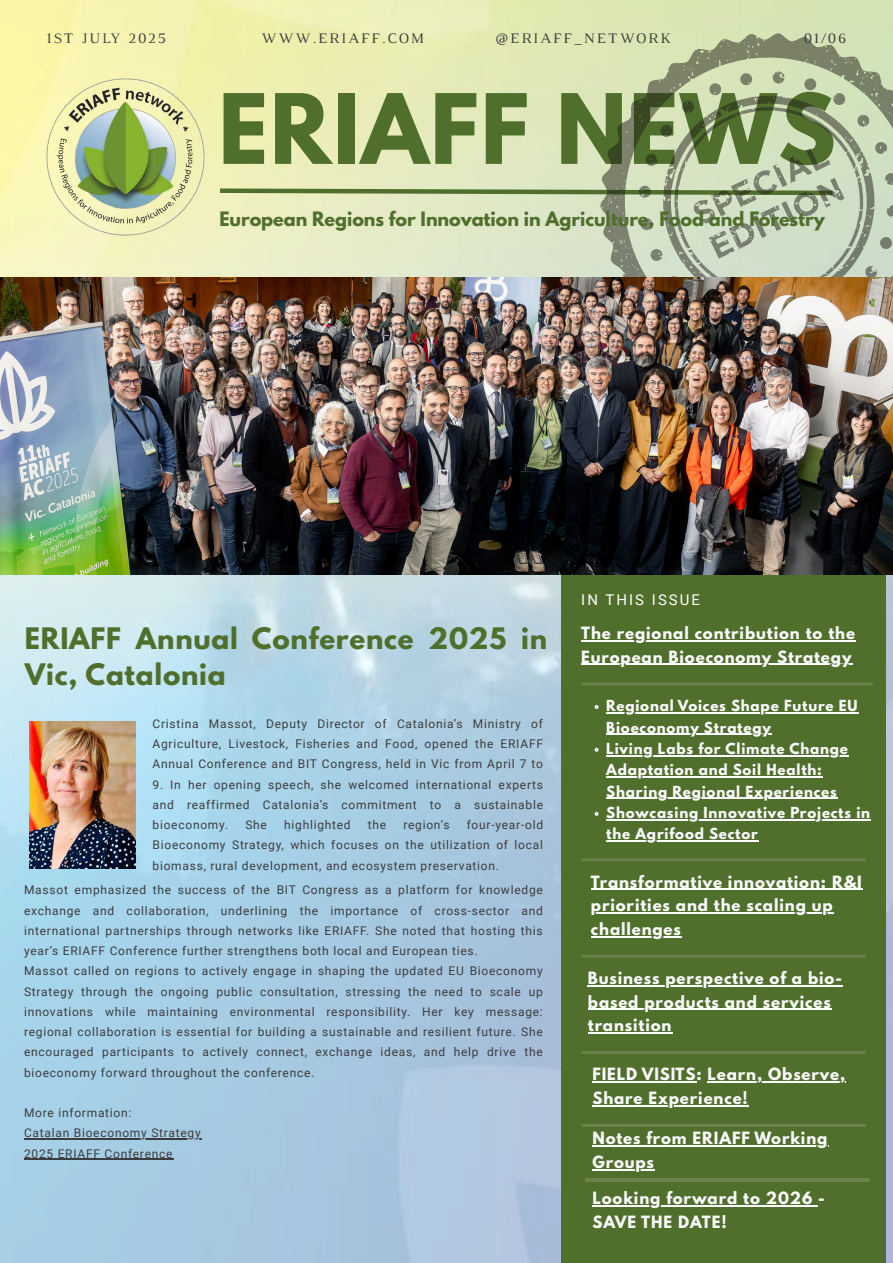
<style>
.page{position:relative;width:893px;height:1263px;background:#fff}
.page>*{position:absolute;margin:0;border:0;box-sizing:border-box;transform-origin:0 0}
.t1{font:700 85.8px "League Spartan";letter-spacing:.02em;color:#506f2d}
.t2{font:700 26.25px/36.5px "League Spartan";letter-spacing:.03em;color:#506f2d}
.t3{font:700 17.55px "League Spartan";color:#506f2d}
.t4{font:700 15px/23.6px "League Spartan";letter-spacing:.06em;color:#fafbfb}
.t5{font:14.85px "Luthier";letter-spacing:.14em;color:#3c3d3e}
.t6{font:14.85px "Luthier";letter-spacing:.12em;color:#3c3d3e}
.t7{font:14.85px "Roboto";letter-spacing:.14em;color:#fffff9}
.t8{font:700 13.5px/21.4px "League Spartan";letter-spacing:.06em;color:#fafbfb}
.t9{font:12px/20.2px "Roboto";letter-spacing:.065em;color:#3c3d3e;text-align:justify}
</style>
<div class="page">
<img style="left:0;top:0;width:892px;height:1262px">
<div style="left:561px;top:573px;width:324px;height:690px;background:#506f2d"></div>
<img style="left:46px;top:77px;width:160px;height:160px">
<svg style="left:215px;top:186px;width:329px;height:11px;background:#aab985"></svg>
<hr style="left:581px;top:858px;width:285px;height:3px;background:#fafbfb">
<svg style="left:581px;top:955px;width:285px;height:3px"></svg>
<hr style="left:581px;top:682px;width:292px;height:4px;background:#607c40">
<hr style="left:581px;top:1051px;width:285px;height:3px;background:#fafbfb">
<svg style="left:581px;top:1124px;width:285px;height:3px"></svg>
<svg style="left:544px;top:0;width:349px;height:426px;background:#c2ceac"></svg>
<img style="left:0;top:277px;width:892px;height:298px">
<hr style="left:581px;top:640px;width:275px;height:1px;background:#fafbfb">
<hr style="left:581px;top:664px;width:271px;height:1px;background:#fafbfb">
<hr style="left:591px;top:889px;width:271px;height:1px;background:#fafbfb">
<hr style="left:591px;top:912px;width:242px;height:1px;background:#fafbfb">
<hr style="left:591px;top:936px;width:91px;height:1px;background:#fafbfb">
<hr style="left:592px;top:1081px;width:104px;height:2px;background:#fafbfb">
<hr style="left:707px;top:1081px;width:139px;height:2px;background:#fafbfb">
<hr style="left:592px;top:1105px;width:157px;height:1px;background:#fafbfb">
<hr style="left:592px;top:1205px;width:226px;height:1px;background:#fafbfb">
<svg style="left:592px;top:1145px;width:13px;height:1px"></svg>
<hr style="left:605px;top:1145px;width:223px;height:1px;background:#fafbfb">
<hr style="left:592px;top:1169px;width:63px;height:1px;background:#fafbfb">
<hr style="left:588px;top:985px;width:255px;height:1px;background:#fafbfb">
<hr style="left:588px;top:1009px;width:243px;height:1px;background:#fafbfb">
<hr style="left:588px;top:1032px;width:84px;height:1px;background:#fafbfb">
<svg style="left:594px;top:705px;width:4px;height:4px"></svg>
<hr style="left:606px;top:712px;width:252px;height:1px;background:#fafbfb">
<hr style="left:606px;top:734px;width:166px;height:1px;background:#fafbfb">
<svg style="left:594px;top:748px;width:4px;height:4px"></svg>
<hr style="left:606px;top:755px;width:243px;height:1px;background:#fafbfb">
<hr style="left:606px;top:776px;width:216px;height:1px;background:#fafbfb">
<hr style="left:606px;top:798px;width:231px;height:1px;background:#fafbfb">
<svg style="left:594px;top:812px;width:4px;height:4px"></svg>
<hr style="left:606px;top:819px;width:265px;height:1px;background:#fafbfb">
<hr style="left:606px;top:840px;width:152px;height:2px;background:#fafbfb">
<img style="left:30px;top:722px;width:105px;height:147px">
<hr style="left:24px;top:1138px;width:178px;height:2px;background:#3c3d3e">
<hr style="left:24px;top:1159px;width:149px;height:1px;background:#3c3d3e">
<hr style="left:585px;top:1178px;width:285px;height:3px;background:#fafbfb">
<p class="t5" style="left:46px;top:32px;width:121px">1ST JULY 2025</p>
<p class="t6" style="left:261px;top:32px;width:164px">WWW.ERIAFF.COM</p>
<h1 class="t5" style="left:495px;top:32px;width:177px">@ERIAFF_NETWORK</h1>
<p class="t5" style="left:804px;top:32px;width:44px">01/06</p>
<p class="t1" style="left:218px;top:87px;width:619px">ERIAFF NEWS</p>
<p class="t3" style="left:219px;top:210px;width:607px">European Regions for Innovation in Agriculture, Food and Forestry</p>
<h3 class="t7" style="left:581px;top:591px;width:120px">IN THIS ISSUE</h3>
<p class="t2" style="left:25px;top:623px;width:524px">ERIAFF Annual Conference 2025 in<br>Vic, Catalonia</p>
<p class="t4" style="left:581px;top:623px;width:275px">The regional contribution to the<br>European Bioeconomy Strategy</p>
<p class="t9" style="left:152px;top:714px;width:392px">Cristina Massot, Deputy Director of Catalonia’s Ministry of Agriculture, Livestock, Fisheries and Food, opened the ERIAFF Annual Conference and BIT Congress, held in Vic from April 7 to</p>
<p class="t9" style="left:152px;top:774px;width:392px">9. In her opening speech, she welcomed international experts and reaffirmed Catalonia’s commitment to a sustainable bioeconomy.</p>
<p class="t9" style="left:152px;top:815px;width:392px;text-indent:314px">four-year-old Bioeconomy Strategy, which focuses on the utilization of local biomass, rural development, and ecosystem preservation.</p>
<p class="t9" style="left:245px;top:815px;width:23px">She</p>
<p class="t9" style="left:284px;top:815px;width:68px">highlighted</p>
<p class="t9" style="left:368px;top:815px;width:20px">the</p>
<p class="t9" style="left:403px;top:815px;width:48px">region’s</p>
<h4 class="t9" style="left:24px;top:880px;width:520px">Massot emphasized the success of the BIT Congress as a platform for knowledge exchange and collaboration, underlining the importance of cross-sector and international partnerships through networks like ERIAFF. She noted that hosting this year’s ERIAFF Conference further strengthens both local and European ties.</h4>
<p class="t9" style="left:24px;top:961px;width:520px">Massot called on regions to actively engage in shaping the updated EU Bioeconomy Strategy through the ongoing public consultation, stressing the need to scale up innovations while maintaining environmental responsibility. Her key message: regional collaboration is essential for building a sustainable and resilient future. She encouraged participants to actively connect, exchange ideas, and help drive the bioeconomy forward throughout the conference.</p>
<p class="t9" style="left:24px;top:1103px;width:178px;text-align:left">More information:<br>Catalan Bioeconomy Strategy<br>2025 ERIAFF Conference</p>
<p class="t8" style="left:606px;top:697px;width:265px">Regional Voices Shape Future EU<br>Bioeconomy Strategy<br>Living Labs for Climate Change<br>Adaptation and Soil Health:<br>Sharing Regional Experiences<br>Showcasing Innovative Projects in the Agrifood Sector</p>
<p class="t4" style="left:591px;top:872px;width:272px">Transformative innovation: R&amp;I priorities and the scaling up challenges</p>
<p class="t4" style="left:588px;top:968px;width:256px">Business perspective of a bio&shy;based products and services transition</p>
<p class="t4" style="left:592px;top:1064px;width:254px">FIELD VISITS: Learn, Observe,<br>Share Experience!</p>
<p class="t4" style="left:592px;top:1128px;width:236px">Notes from ERIAFF Working<br>Groups</p>
<p class="t4" style="left:592px;top:1188px;width:234px">Looking forward to 2026 -<br>SAVE THE DATE!</p>
</div>
